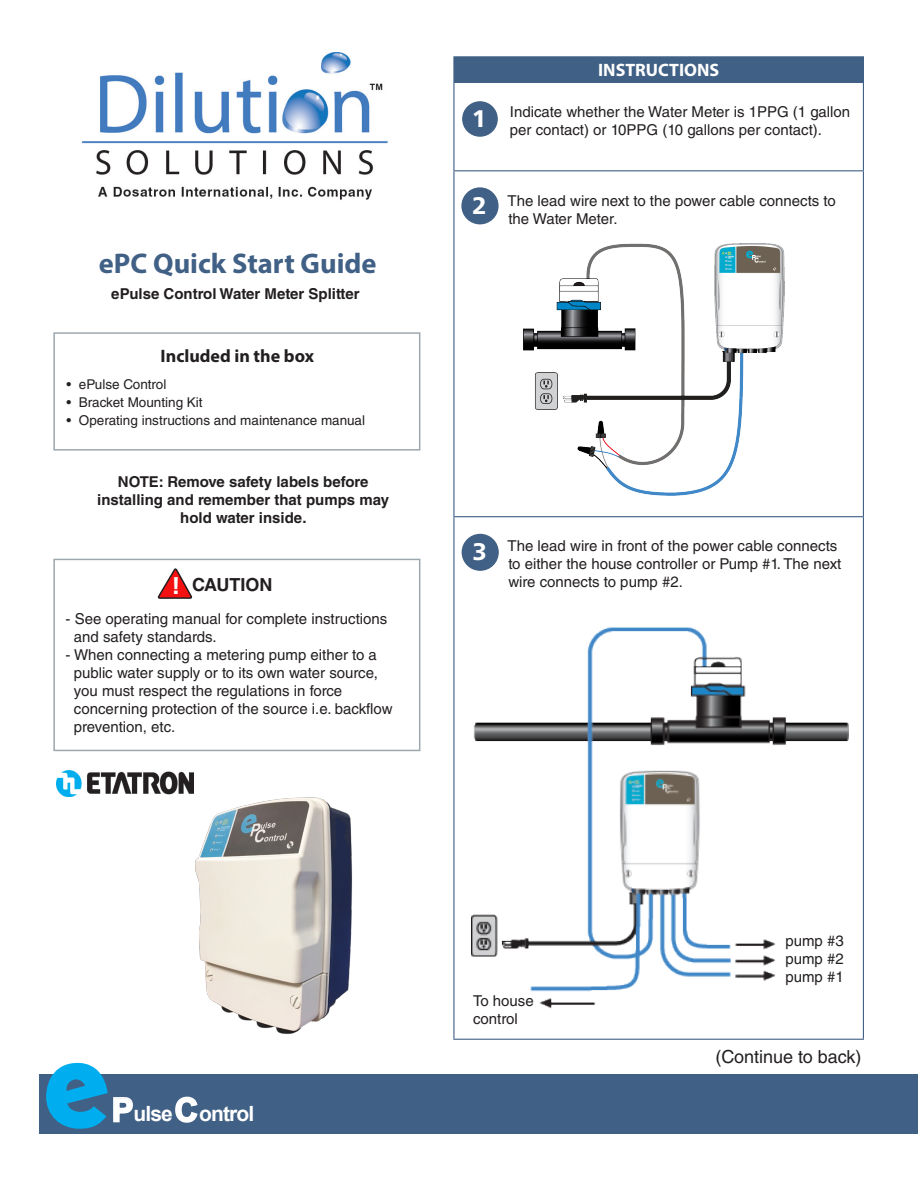
<style>
.page{position:relative;width:918px;height:1188px;background:#fff}
.page>*{position:absolute;margin:0;border:0;box-sizing:border-box;transform-origin:0 0}
.t1{font:700 33px "Arial";color:#fff}
.t2{font:700 28.5px "Myriad Pro";color:#406085}
.t3{font:800 24px "Frutiger Neue LT Pro";color:#fff}
.t4{font:500 24px "Boton";color:#fff}
.t5{font:700 21px "Arial";letter-spacing:-.04em;color:#fff}
.t6{font:700 18px "Myriad Pro";color:#231f20}
.t7{font:18px "Helvetica LT Std";color:#231f20}
.t8{font:700 18px "Myriad Pro";color:#fff}
.t9{font:700 18px "Helvetica LT Std";color:#231f20}
.t10{font:15px/18px "Helvetica LT Std";color:#231f20}
.t11{font:700 15px "Helvetica LT Std";color:#231f20}
.t12{font:13.5px "Helvetica LT Std";color:#231f20}
</style>
<div class="page">
<div style="left:454px;top:57px;width:409px;height:25px;background:#406085"></div>
<hr style="left:453px;top:56px;width:411px;height:1px;background:#406085">
<svg style="left:453px;top:57px;width:1px;height:25px"></svg>
<svg style="left:863px;top:57px;width:1px;height:25px"></svg>
<hr style="left:453px;top:82px;width:411px;height:1px;background:#406085">
<hr style="left:453px;top:83px;width:1px;height:87px;background:#406085">
<hr style="left:863px;top:83px;width:1px;height:87px;background:#406085">
<hr style="left:453px;top:170px;width:411px;height:1px;background:#406085">
<hr style="left:453px;top:171px;width:1px;height:345px;background:#406085">
<hr style="left:863px;top:171px;width:1px;height:345px;background:#406085">
<hr style="left:453px;top:516px;width:411px;height:1px;background:#406085">
<hr style="left:453px;top:517px;width:1px;height:522px;background:#406085">
<hr style="left:863px;top:517px;width:1px;height:522px;background:#406085">
<hr style="left:453px;top:1039px;width:411px;height:1px;background:#406085">
<img style="left:83px;top:53px;width:305px;height:147px">
<div style="left:40px;top:1074px;width:878px;height:60px;background:#406085"></div>
<img style="left:195px;top:797px;width:158px;height:237px">
<svg style="left:46px;top:1062px;width:87px;height:67px"></svg>
<div style="left:462px;top:101px;width:36px;height:36px;background:#406085;border-radius:50%"></div>
<div style="left:462px;top:188px;width:36px;height:36px;background:#406085;border-radius:50%"></div>
<div style="left:461px;top:187px;width:38px;height:37px;border:2px solid #406085;border-radius:50%"></div>
<div style="left:462px;top:535px;width:36px;height:35px;background:#406085;border-radius:50%"></div>
<div style="left:462px;top:534px;width:37px;height:37px;border:2px solid #406085;border-radius:50%"></div>
<div style="left:53px;top:559px;width:367px;height:192px;border:2px solid #9da7ae"></div>
<div style="left:53px;top:332px;width:367px;height:119px;border:2px solid #9da7ae"></div>
<svg style="left:157px;top:568px;width:35px;height:31px"></svg>
<img style="left:56px;top:771px;width:138px;height:26px">
<svg style="left:175px;top:1096px;width:23px;height:27px"></svg>
<img style="left:523px;top:243px;width:262px;height:252px">
<img style="left:472px;top:627px;width:376px;height:382px">
<p class="t2" style="left:99px;top:244px;width:279px">ePC Quick Start Guide</p>
<p class="t11" style="left:111px;top:284px;width:250px">ePulse Control Water Meter Splitter</p>
<p class="t6" style="left:161px;top:345px;width:155px">Included in the box</p>
<p class="t12" style="left:67px;top:377px;width:101px">• ePulse Control</p>
<p class="t12" style="left:67px;top:395px;width:138px">• Bracket Mounting Kit</p>
<p class="t12" style="left:67px;top:413px;width:300px">• Operating instructions and maintenance manual</p>
<p class="t11" style="left:118px;top:473px;width:252px">NOTE: Remove safety labels before</p>
<p class="t11" style="left:97px;top:491px;width:293px">installing and remember that pumps may</p>
<p class="t11" style="left:180px;top:509px;width:128px">hold water inside.</p>
<p class="t4" style="left:172px;top:572px;width:9px">!</p>
<p class="t9" style="left:192px;top:574px;width:82px">CAUTION</p>
<p class="t10" style="left:74px;top:610px;width:315px;text-indent:-8px">- See operating manual for complete instructions and safety standards.</p>
<p class="t10" style="left:74px;top:646px;width:320px;text-indent:-8px">- When connecting a metering pump either to a public water supply or to its own water source, you must respect the regulations in force concerning protection of the source i.e. backflow prevention, etc.</p>
<p class="t1" style="left:174px;top:1087px;width:25px">C</p>
<p class="t5" style="left:199px;top:1099px;width:57px">ontrol</p>
<p class="t1" style="left:112px;top:1087px;width:24px">P</p>
<p class="t5" style="left:133px;top:1099px;width:41px">ulse</p>
<p class="t3" style="left:472px;top:104px;width:16px">1</p>
<p class="t3" style="left:472px;top:191px;width:16px">2</p>
<p class="t8" style="left:598px;top:59px;width:122px">INSTRUCTIONS</p>
<p class="t10" style="left:510px;top:103px;width:342px">Indicate whether the Water Meter is 1PPG (1 gallon</p>
<p class="t10" style="left:510px;top:121px;width:314px">per contact) or 10PPG (10 gallons per contact).</p>
<p class="t10" style="left:508px;top:191px;width:330px">The lead wire next to the power cable connects to</p>
<p class="t10" style="left:508px;top:209px;width:111px">the Water Meter.</p>
<p class="t3" style="left:472px;top:537px;width:16px">3</p>
<p class="t10" style="left:508px;top:537px;width:335px">The lead wire in front of the power cable connects to either the house controller or Pump #1. The next</p>
<p class="t10" style="left:508px;top:573px;width:176px">wire connects to pump #2.</p>
<p class="t10" style="left:785px;top:931px;width:60px">pump #3</p>
<p class="t10" style="left:785px;top:950px;width:60px">pump #2</p>
<p class="t10" style="left:785px;top:967px;width:60px">pump #1</p>
<p class="t10" style="left:473px;top:992px;width:62px">To house control</p>
<p class="t7" style="left:716px;top:1047px;width:147px">(Continue to back)</p>
</div>
